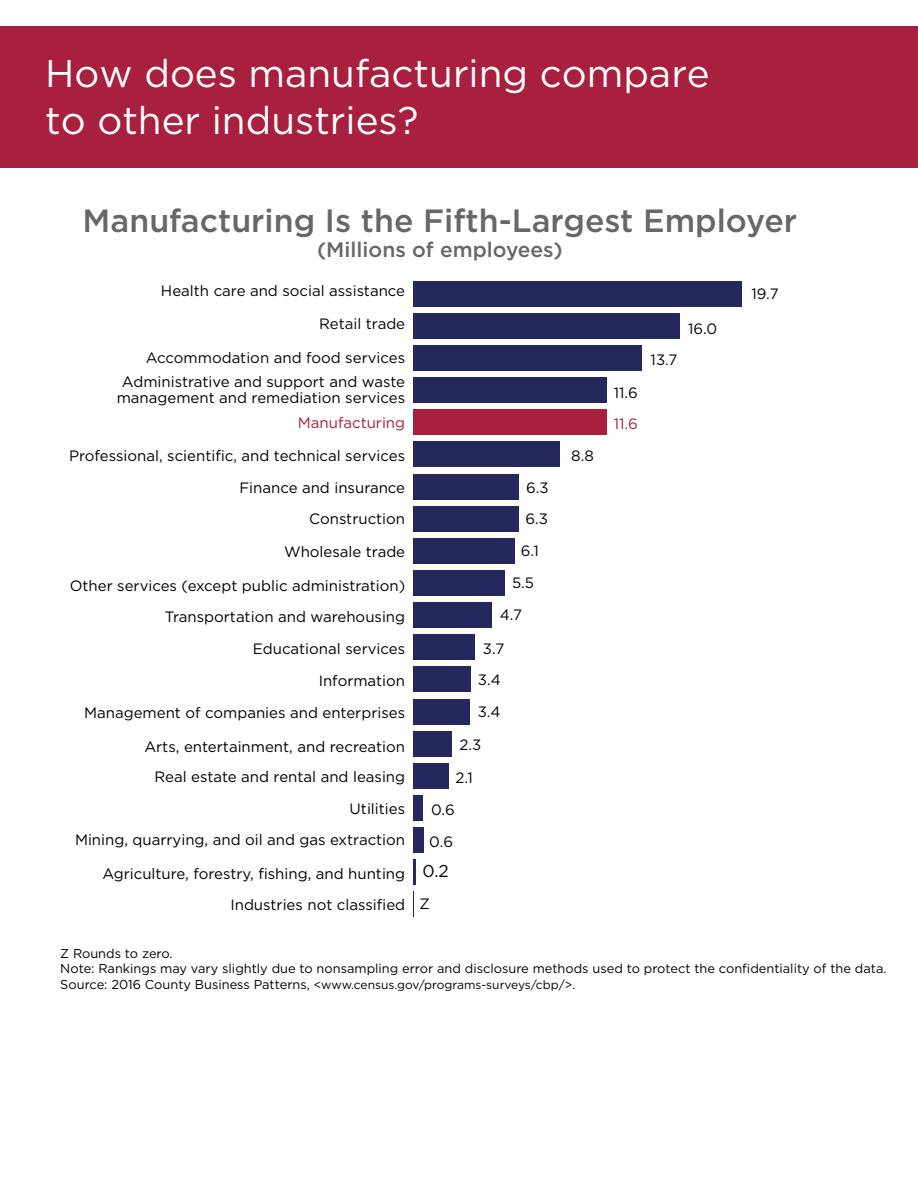
<style>
.page{position:relative;width:918px;height:1188px;background:#fff}
.page>*{position:absolute;margin:0;border:0;box-sizing:border-box;transform-origin:0 0}
.t1{font:38.55px/46.3px "Gotham";color:#fff}
.t2{font:500 32.1px "Gotham";color:#676767}
.t3{font:500 21px "Gotham";color:#676767}
.t4{font:17.1px "Gotham";color:#050505}
.t5{font:15px/32.4px "Gotham";color:#000;text-align:right}
.t6{font:15px/30.5px "Gotham";color:#050505}
.t7{font:15px "Gotham";color:#a9203e}
.t8{font:12.9px/15.5px "Gotham";color:#000}
.t9{font:12px "Gotham";color:#000}
.s1{color:#a9203e}
.s2{font-size:12.9px}
</style>
<div class="page">
<div style="left:0;top:26px;width:918px;height:141px;background:#a9203e"></div>
<div style="left:413px;top:281px;width:329px;height:26px;background:#24285d"></div>
<div style="left:413px;top:313px;width:266px;height:26px;background:#24285d"></div>
<div style="left:413px;top:345px;width:229px;height:26px;background:#24285d"></div>
<div style="left:413px;top:377px;width:194px;height:26px;background:#24285d"></div>
<div style="left:413px;top:409px;width:193px;height:26px;background:#a9203e"></div>
<div style="left:413px;top:442px;width:147px;height:25px;background:#24285d"></div>
<div style="left:413px;top:474px;width:106px;height:25px;background:#24285d"></div>
<div style="left:413px;top:506px;width:105px;height:26px;background:#24285d"></div>
<div style="left:413px;top:538px;width:102px;height:26px;background:#24285d"></div>
<div style="left:413px;top:570px;width:92px;height:26px;background:#24285d"></div>
<div style="left:413px;top:602px;width:79px;height:26px;background:#24285d"></div>
<div style="left:413px;top:634px;width:61px;height:26px;background:#24285d"></div>
<div style="left:413px;top:667px;width:58px;height:25px;background:#24285d"></div>
<div style="left:413px;top:699px;width:56px;height:25px;background:#24285d"></div>
<div style="left:413px;top:731px;width:39px;height:26px;background:#24285d"></div>
<div style="left:413px;top:763px;width:35px;height:26px;background:#24285d"></div>
<div style="left:413px;top:795px;width:10px;height:26px;background:#24285d"></div>
<div style="left:413px;top:827px;width:11px;height:26px;background:#24285d"></div>
<hr style="left:413px;top:859px;width:3px;height:26px;background:#24285d">
<svg style="left:413px;top:891px;width:1px;height:26px"></svg>
<h1 class="t1" style="left:45px;top:50px;width:666px">How does manufacturing compare to other industries?</h1>
<p class="t2" style="left:83px;top:199px;width:716px">Manufacturing Is the Fifth-Largest Employer</p>
<p class="t3" style="left:317px;top:236px;width:247px">(Millions of employees)</p>
<p class="t6" style="left:161px;top:275px;width:246px">Health care and social assistance</p>
<p class="t6" style="left:751px;top:278px;width:29px">19.7</p>
<p class="t6" style="left:688px;top:313px;width:31px">16.0</p>
<p class="t6" style="left:651px;top:344px;width:28px">13.7</p>
<p class="t6" style="left:614px;top:378px;width:26px">11.6<br><span class="s1">11.6</span></p>
<p class="t6" style="left:571px;top:441px;width:24px">8.8</p>
<p class="t6" style="left:526px;top:472px;width:24px">6.3</p>
<p class="t6" style="left:525px;top:503px;width:24px">6.3</p>
<p class="t6" style="left:521px;top:535px;width:19px">6.1</p>
<p class="t6" style="left:512px;top:568px;width:24px">5.5</p>
<p class="t6" style="left:500px;top:599px;width:24px">4.7</p>
<p class="t6" style="left:478px;top:633px;width:28px;text-align:center">3.7<br>3.4</p>
<p class="t6" style="left:478px;top:696px;width:24px">3.4</p>
<p class="t6" style="left:456px;top:729px;width:27px;line-height:32.2px">2.3<br>2.1</p>
<p class="t6" style="left:429px;top:793px;width:27px;line-height:32.4px">0.6<br>0.6</p>
<p class="t4" style="left:422px;top:860px;width:28px">0.2</p>
<p class="t6" style="left:319px;top:309px;width:87px">Retail trade</p>
<p class="t6" style="left:146px;top:342px;width:261px">Accommodation and food services</p>
<p class="t5" style="left:117px;top:374px;width:290px;line-height:16px;text-align:center">Administrative and support and waste management and remediation services</p>
<p class="t7" style="left:298px;top:413px;width:109px">Manufacturing</p>
<p class="t5" style="left:69px;top:439px;width:338px">Professional, scientific, and technical services</p>
<p class="t5" style="left:239px;top:471px;width:167px">Finance and insurance</p>
<p class="t5" style="left:284px;top:503px;width:122px">Construction<br>Wholesale trade</p>
<p class="t5" style="left:70px;top:569px;width:337px">Other services (except public administration)</p>
<p class="t5" style="left:165px;top:600px;width:242px">Transportation and warehousing</p>
<p class="t5" style="left:253px;top:632px;width:154px">Educational services</p>
<p class="t5" style="left:319px;top:664px;width:88px">Information</p>
<p class="t5" style="left:84px;top:696px;width:323px">Management of companies and enterprises</p>
<p class="t5" style="left:144px;top:730px;width:262px">Arts, entertainment, and recreation</p>
<p class="t5" style="left:154px;top:760px;width:252px">Real estate and rental and leasing</p>
<p class="t5" style="left:350px;top:793px;width:57px">Utilities</p>
<p class="t5" style="left:75px;top:823px;width:332px">Mining, quarrying, and oil and gas extraction</p>
<p class="t5" style="left:102px;top:857px;width:304px">Agriculture, forestry, fishing, and hunting</p>
<p class="t5" style="left:230px;top:888px;width:176px">Industries not classified</p>
<p class="t6" style="left:419px;top:888px;width:12px">Z</p>
<p class="t8" style="left:60px;top:945px;width:828px">Z Rounds to zero.<br>Note: Rankings may vary slightly due to nonsampling error and disclosure methods used to protect the confidentiality of the data.</p>
<p class="t9" style="left:60px;top:977px;width:517px"><span class="s2">Source: 2016 County Business Patterns,</span> &lt;www.census.gov/programs-surveys/cbp/&gt;.</p>
</div>
